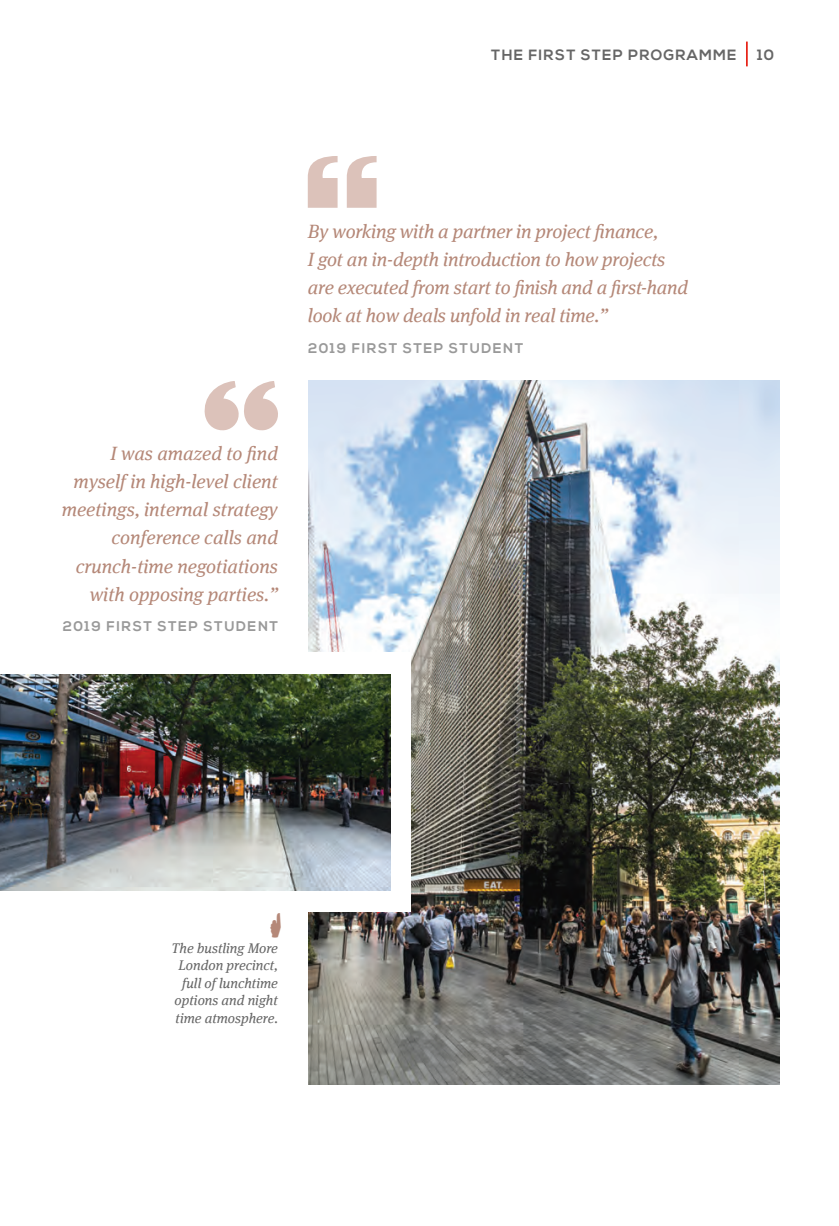
<style>
.page{position:relative;width:839px;height:1226px;background:#fff}
.page>*{position:absolute;margin:0;border:0;box-sizing:border-box;transform-origin:0 0}
.body_copy{font:italic 19.25px/28px "Meta Serif Offc Pro";letter-spacing:-.01em;color:#b58878;text-align:right}
.t1{font:700 14.88px "Nexa";letter-spacing:.08em;color:#666}
.t2{font:italic 14px/17.5px "Meta Serif Offc Pro";color:#666;text-align:right}
.body_copy-2{font:700 14px "Nexa";letter-spacing:.1em;color:#999}
</style>
<div class="page">
<img style="left:308px;top:381px;width:471px;height:703px">
<svg style="left:204px;top:381px;width:74px;height:50px"></svg>
<svg style="left:308px;top:156px;width:29px;height:52px"></svg>
<svg style="left:347px;top:156px;width:29px;height:52px"></svg>
<hr style="left:745px;top:42px;width:2px;height:24px;background:#e72419">
<div style="left:0;top:652px;width:410px;height:259px;background:#fff"></div>
<img style="left:0;top:674px;width:390px;height:216px">
<p class="t1" style="left:491px;top:46px;width:246px">THE FIRST STEP PROGRAMME</p>
<p class="t1" style="left:757px;top:46px;width:19px">10</p>
<p class="body_copy" style="left:308px;top:216px;width:382px;text-align:left">By working with a partner in project finance,<br>I got an in-depth introduction to how projects are executed from start to finish and a first-hand look at how deals unfold in real time.”</p>
<p class="body_copy-2" style="left:308px;top:340px;width:216px">2019 FIRST STEP STUDENT</p>
<p class="body_copy" style="left:62px;top:438px;width:218px">I was amazed to find myself in high-level client meetings, internal strategy conference calls and crunch-time negotiations with opposing parties.”</p>
<p class="body_copy-2" style="left:63px;top:618px;width:216px">2019 FIRST STEP STUDENT</p>
<p class="t2" style="left:171px;top:938px;width:108px">The bustling More<br>London precinct, full of lunchtime options and night time atmosphere.</p>
</div>
